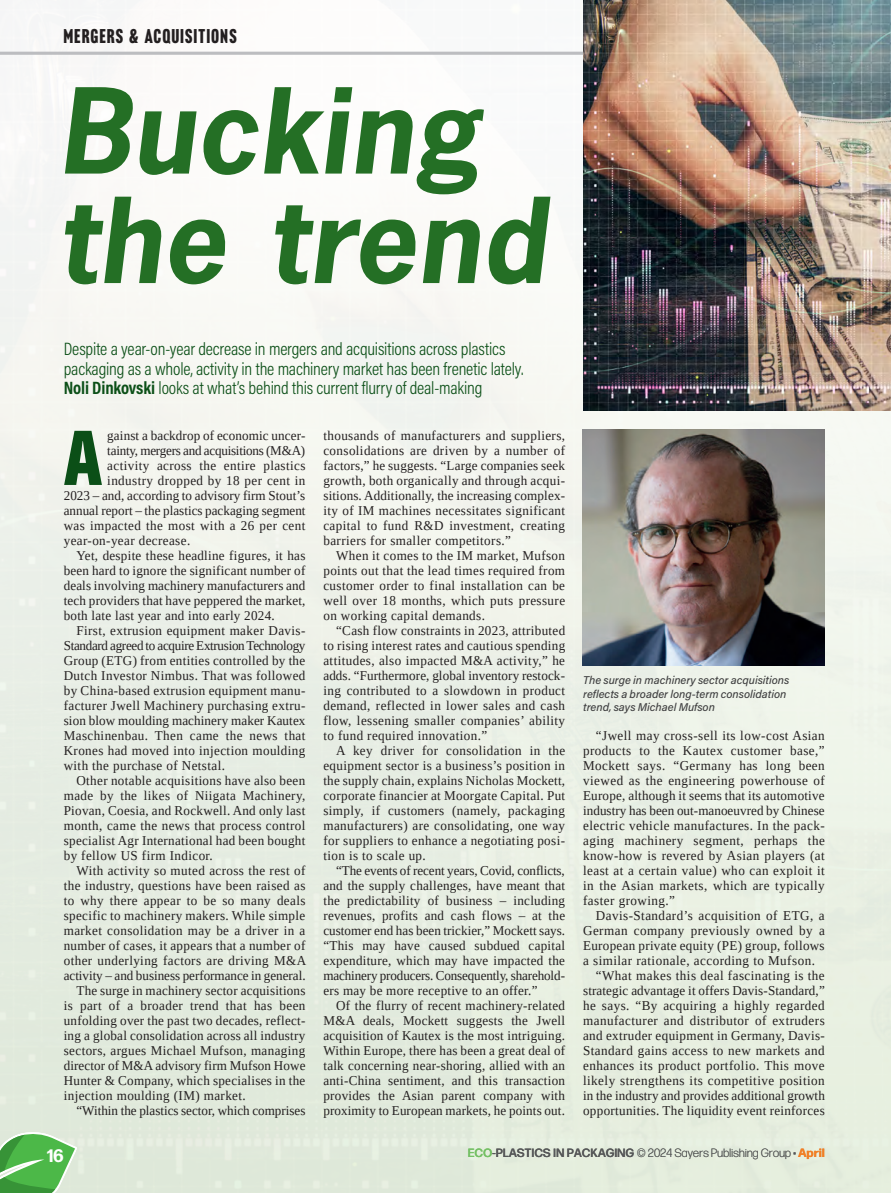
<style>
.page{position:relative;width:891px;height:1193px;background:#fff}
.page>*{position:absolute;margin:0;border:0;box-sizing:border-box;transform-origin:0 0}
.t1{font:italic 700 111px/109.5px "News Gothic Std";letter-spacing:.01em;color:#246f25}
.t2{font:900 80.1px "Acumin Pro Cond";color:#0b4f17}
.t3{font:19.5px "Headline Gothic ATF";letter-spacing:.055em;color:#231f20}
.t4{font:300 18px/19.5px "Acumin Pro Cond";letter-spacing:-.01em;color:#0b4f17}
.t5{font:700 18px "Forma DJR Banner";color:#fff}
.t6{font:13.5px/15px "Liberation Serif";letter-spacing:.03em;color:#231f20;text-align:justify}
.t7{font:13.5px "Liberation Serif";letter-spacing:.01em;color:#231f20}
.t8{font:13.5px "Liberation Serif";color:#231f20}
.t9{font:13.5px "Liberation Serif";letter-spacing:.005em;color:#231f20}
.t10{font:13.5px "Liberation Serif";letter-spacing:-.025em;color:#231f20}
.t11{font:13.5px "Liberation Serif";letter-spacing:-.015em;color:#231f20}
.t12{font:300 12px "Forma DJR Display";letter-spacing:.03em;color:#57585a}
.t13{font:italic 500 11.25px/13.5px "Acumin Pro";color:#3e3e3f}
.s1{font-weight:700}
.s2{font-weight:500;color:#76c266}
.s3{font-weight:500}
.s4{font-weight:700;color:#f48026}
</style>
<div class="page">
<div style="left:0;top:0;width:891px;height:1193px;background:linear-gradient(to bottom,#fefcfc,#e0eada)"></div>
<hr style="left:0;top:52px;width:891px;height:3px;background:#bcbdc0">
<img style="left:583px;top:0;width:308px;height:411px">
<img style="left:583px;top:429px;width:241px;height:237px">
<svg style="left:0;top:1128px;width:77px;height:65px;background:#7bc378"></svg>
<h3 class="t3" style="left:63px;top:24px;width:175px">MERGERS &amp; ACQUISITIONS</h3>
<h1 class="t1" style="left:59px;top:78px;width:488px">Bucking the trend</h1>
<h3 class="t4" style="left:64px;top:339px;width:461px">Despite a year-on-year decrease in mergers and acquisitions across plastics packaging as a whole, activity in the machinery market has been frenetic lately.<br><span class="s1">Noli Dinkovski</span> looks at what’s behind this current flurry of deal-making</h3>
<h2 class="t2" style="left:64px;top:405px;width:40px">A</h2>
<p class="t7" style="left:107px;top:427px;width:200px">gainst a backdrop of economic uncer-</p>
<p class="t11" style="left:107px;top:442px;width:199px">tainty, mergers and acquisitions (M&amp;A)</p>
<p class="t6" style="left:107px;top:458px;width:200px">activity across the entire plastics</p>
<p class="t6" style="left:107px;top:473px;width:200px">industry dropped by 18 per cent in</p>
<p class="t9" style="left:64px;top:487px;width:243px">2023 – and, according to advisory firm Stout’s</p>
<p class="t8" style="left:64px;top:502px;width:243px">annual report – the plastics packaging segment</p>
<p class="t6" style="left:64px;top:518px;width:243px">was impacted the most with a 26 per cent</p>
<p class="t6" style="left:64px;top:533px;width:128px">year-on-year decrease.</p>
<p class="t6" style="left:76px;top:548px;width:230px">Yet, despite these headline figures, it has</p>
<p class="t6" style="left:64px;top:563px;width:243px">been hard to ignore the significant number of</p>
<p class="t7" style="left:64px;top:577px;width:243px">deals involving machinery manufacturers and</p>
<p class="t7" style="left:64px;top:592px;width:243px">tech providers that have peppered the market,</p>
<p class="t6" style="left:64px;top:608px;width:212px">both late last year and into early 2024.</p>
<p class="t6" style="left:76px;top:623px;width:230px">First, extrusion equipment maker Davis-</p>
<p class="t10" style="left:64px;top:637px;width:243px">Standard agreed to acquire Extrusion Technology</p>
<p class="t6" style="left:64px;top:653px;width:243px">Group (ETG) from entities controlled by the</p>
<p class="t6" style="left:64px;top:668px;width:243px">Dutch Investor Nimbus. That was followed</p>
<p class="t6" style="left:64px;top:683px;width:243px">by China-based extrusion equipment manu-</p>
<p class="t6" style="left:64px;top:698px;width:243px">facturer Jwell Machinery purchasing extru-</p>
<p class="t7" style="left:64px;top:712px;width:243px">sion blow moulding machinery maker Kautex</p>
<p class="t6" style="left:64px;top:728px;width:243px">Maschinenbau. Then came the news that</p>
<p class="t6" style="left:64px;top:743px;width:243px">Krones had moved into injection moulding</p>
<p class="t6" style="left:64px;top:758px;width:163px">with the purchase of Netstal.</p>
<p class="t6" style="left:77px;top:773px;width:230px">Other notable acquisitions have also been</p>
<p class="t6" style="left:64px;top:788px;width:243px">made by the likes of Niigata Machinery,</p>
<p class="t6" style="left:64px;top:803px;width:243px">Piovan, Coesia, and Rockwell. And only last</p>
<p class="t6" style="left:64px;top:818px;width:243px">month, came the news that process control</p>
<p class="t6" style="left:64px;top:833px;width:243px">specialist Agr International had been bought</p>
<p class="t6" style="left:64px;top:848px;width:151px">by fellow US firm Indicor.</p>
<p class="t6" style="left:77px;top:863px;width:230px">With activity so muted across the rest of</p>
<p class="t6" style="left:64px;top:878px;width:243px">the industry, questions have been raised as</p>
<p class="t6" style="left:64px;top:893px;width:243px">to why there appear to be so many deals</p>
<p class="t6" style="left:64px;top:908px;width:243px">specific to machinery makers. While simple</p>
<p class="t6" style="left:64px;top:923px;width:243px">market consolidation may be a driver in a</p>
<p class="t6" style="left:64px;top:938px;width:243px">number of cases, it appears that a number of</p>
<p class="t6" style="left:64px;top:953px;width:244px">other underlying factors are driving M&amp;A</p>
<p class="t8" style="left:64px;top:967px;width:243px">activity – and business performance in general.</p>
<p class="t6" style="left:77px;top:983px;width:230px">The surge in machinery sector acquisitions</p>
<p class="t6" style="left:64px;top:998px;width:243px">is part of a broader trend that has been</p>
<p class="t6" style="left:64px;top:1013px;width:243px">unfolding over the past two decades, reflect-</p>
<p class="t6" style="left:64px;top:1028px;width:243px">ing a global consolidation across all industry</p>
<p class="t6" style="left:64px;top:1043px;width:243px">sectors, argues Michael Mufson, managing</p>
<p class="t7" style="left:64px;top:1057px;width:243px">director of M&amp;A advisory firm Mufson Howe</p>
<p class="t6" style="left:64px;top:1073px;width:243px">Hunter &amp; Company, which specialises in the</p>
<p class="t6" style="left:64px;top:1088px;width:184px">injection moulding (IM) market.</p>
<p class="t8" style="left:77px;top:1102px;width:230px">“Within the plastics sector, which comprises</p>
<p class="t6" style="left:323px;top:428px;width:243px">thousands of manufacturers and suppliers, consolidations are driven by a number of factors,” he suggests. “Large companies seek growth, both organically and through acqui&shy;sitions. Additionally, the increasing complex&shy;ity of IM machines necessitates significant capital to fund R&amp;D investment, creating barriers for smaller competitors.”</p>
<p class="t6" style="left:323px;top:548px;width:243px;text-indent:13px">When it comes to the IM market, Mufson points out that the lead times required from customer order to final installation can be well over 18 months, which puts pressure on working capital demands.</p>
<p class="t6" style="left:323px;top:623px;width:243px;text-indent:13px">“Cash flow constraints in 2023, attributed to rising interest rates and cautious spending attitudes, also impacted M&amp;A activity,” he adds. “Furthermore, global inventory restock&shy;ing contributed to a slowdown in product demand, reflected in lower sales and cash flow, lessening smaller companies’ ability to fund required innovation.”</p>
<p class="t6" style="left:323px;top:743px;width:243px;text-indent:13px">A key driver for consolidation in the equipment sector is a business’s position in the supply chain, explains Nicholas Mockett, corporate financier at Moorgate Capital. Put simply, if customers (namely, packaging manufacturers) are consolidating, one way for suppliers to enhance a negotiating posi&shy;tion is to scale up.</p>
<p class="t6" style="left:323px;top:863px;width:243px;text-indent:13px">“The events of recent years, Covid, conflicts, and the supply challenges, have meant that the predictability of business – including revenues, profits and cash flows – at the customer end has been trickier,” Mockett says. “This may have caused subdued capital expenditure, which may have impacted the machinery producers. Consequently, sharehold&shy;ers may be more receptive to an offer.”</p>
<p class="t6" style="left:323px;top:998px;width:243px;text-indent:13px">Of the flurry of recent machinery-related M&amp;A deals, Mockett suggests the Jwell acquisition of Kautex is the most intriguing.<br>Within Europe, there has been a great deal of talk concerning near-shoring, allied with an anti-China sentiment, and this transaction provides the Asian parent company with proximity to European markets, he points out.</p>
<p class="t13" style="left:583px;top:673px;width:208px">The surge in machinery sector acquisitions reflects a broader long-term consolidation trend, says Michael Mufson</p>
<p class="t6" style="left:583px;top:728px;width:243px;text-indent:13px">“Jwell may cross-sell its low-cost Asian products to the Kautex customer base,” Mockett says. “Germany has long been viewed as the engineering powerhouse of Europe, although it seems that its automotive industry has been out-manoeuvred by Chinese electric vehicle manufactures. In the pack&shy;aging machinery segment, perhaps the know-how is revered by Asian players (at least at a certain value) who can exploit it in the Asian markets, which are typically faster growing.”</p>
<p class="t6" style="left:596px;top:908px;width:230px">Davis-Standard’s acquisition of ETG, a</p>
<p class="t6" style="left:583px;top:923px;width:243px">German company previously owned by a</p>
<p class="t6" style="left:583px;top:938px;width:243px">European private equity (PE) group, follows</p>
<p class="t6" style="left:583px;top:953px;width:233px">a similar rationale, according to Mufson.</p>
<p class="t6" style="left:596px;top:968px;width:230px">“What makes this deal fascinating is the</p>
<p class="t7" style="left:583px;top:982px;width:243px">strategic advantage it offers Davis-Standard,”</p>
<p class="t6" style="left:583px;top:998px;width:243px">he says. “By acquiring a highly regarded</p>
<p class="t6" style="left:583px;top:1013px;width:243px">manufacturer and distributor of extruders</p>
<p class="t6" style="left:583px;top:1028px;width:243px">and extruder equipment in Germany, Davis-</p>
<p class="t6" style="left:583px;top:1043px;width:243px">Standard gains access to new markets and</p>
<p class="t6" style="left:583px;top:1058px;width:243px">enhances its product portfolio. This move</p>
<p class="t6" style="left:583px;top:1073px;width:243px">likely strengthens its competitive position</p>
<p class="t9" style="left:583px;top:1087px;width:243px">in the industry and provides additional growth</p>
<p class="t6" style="left:583px;top:1103px;width:243px">opportunities. The liquidity event reinforces</p>
<h3 class="t5" style="left:47px;top:1144px;width:18px">16</h3>
<p class="t12" style="left:468px;top:1146px;width:358px"><span class="s2">ECO</span><span class="s3">-PLASTICS IN PACKAGING</span> © 2024 Sayers Publishing Group • <span class="s4">April</span></p>
</div>
